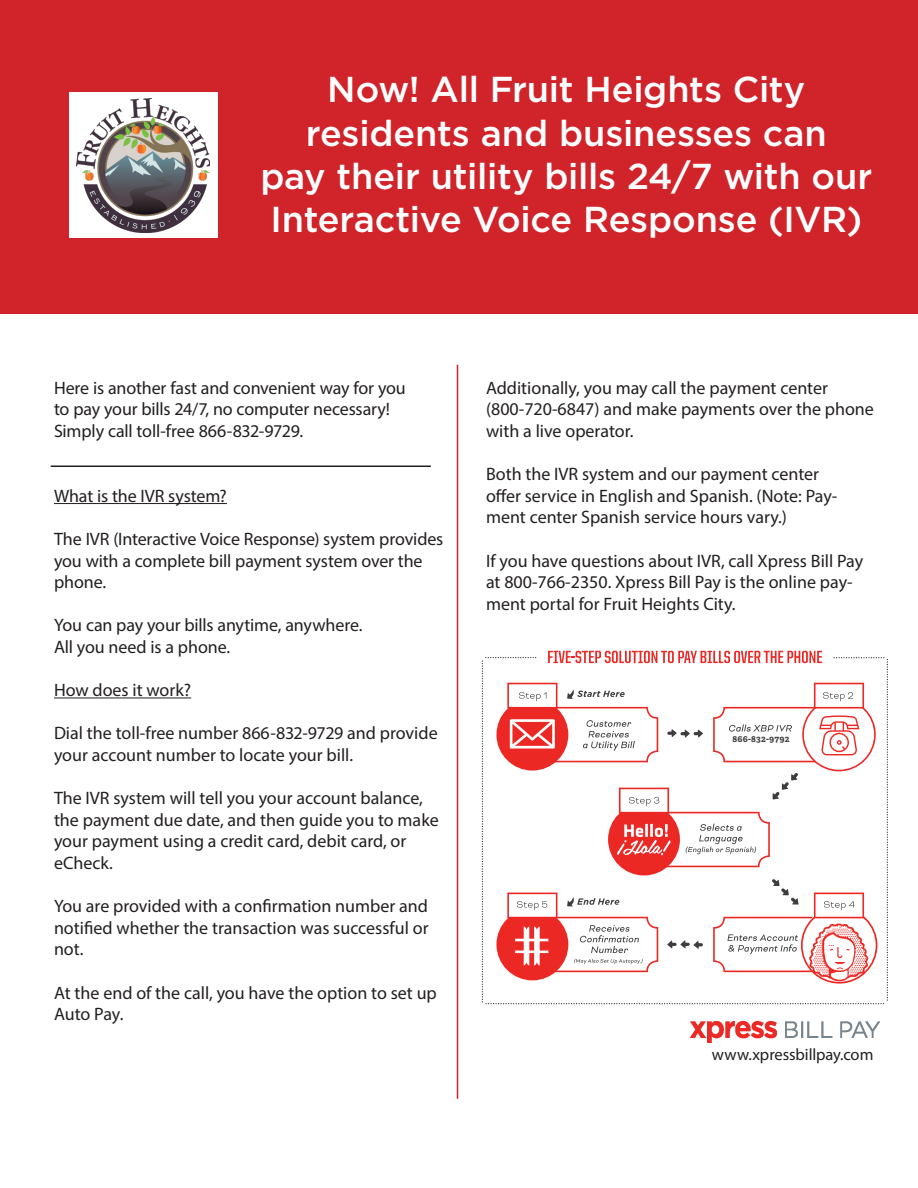
<style>
.page{position:relative;width:918px;height:1188px;background:#fff}
.page>*{position:absolute;margin:0;border:0;box-sizing:border-box;transform-origin:0 0}
.t1{font:500 36px "Gotham HTF";letter-spacing:-.005em;color:#fff}
.t2{font:18px/21.6px "Myriad Pro";color:#231f20}
.t3{font:16.5px "Myriad Pro";letter-spacing:-.005em;color:#231f20}
.t4{font:700 9px "Adelle";letter-spacing:.015em;color:#3d3d3d}
</style>
<div class="page">
<div style="left:0;top:0;width:918px;height:313px;background:#d1232a"></div>
<hr style="left:54px;top:503px;width:173px;height:1px;background:#231f20">
<hr style="left:54px;top:697px;width:137px;height:1px;background:#231f20">
<hr style="left:457px;top:365px;width:1px;height:734px;background:#d1232a">
<svg style="left:482px;top:651px;width:406px;height:353px"></svg>
<img style="left:690px;top:1022px;width:189px;height:21px">
<hr style="left:51px;top:466px;width:380px;height:1px;background:#231f20">
<div style="left:69px;top:93px;width:149px;height:145px;background:#fff"></div>
<img style="left:77px;top:98px;width:132px;height:134px">
<p class="t1" style="left:327px;top:69px;width:480px">Now! All Fruit Heights City</p>
<p class="t1" style="left:306px;top:112px;width:523px">residents and businesses can</p>
<p class="t1" style="left:260px;top:156px;width:613px">pay their utility bills 24/7 with our</p>
<p class="t1" style="left:270px;top:199px;width:593px">Interactive Voice Response (IVR)</p>
<p class="t2" style="left:54px;top:377px;width:353px">Here is another fast and convenient way for you to pay your bills 24/7, no computer necessary!<br>Simply call toll-free 866-832-9729.</p>
<p class="t2" style="left:54px;top:485px;width:174px">What is the IVR system?</p>
<p class="t2" style="left:54px;top:528px;width:391px">The IVR (Interactive Voice Response) system provides you with a complete bill payment system over the phone.</p>
<p class="t2" style="left:54px;top:614px;width:310px">You can pay your bills anytime, anywhere.</p>
<p class="t2" style="left:54px;top:636px;width:178px">All you need is a phone.</p>
<p class="t2" style="left:54px;top:679px;width:139px">How does it work?</p>
<p class="t2" style="left:54px;top:722px;width:385px">Dial the toll-free number 866-832-9729 and provide your account number to locate your bill.</p>
<p class="t2" style="left:54px;top:787px;width:386px">The IVR system will tell you your account balance, the payment due date, and then guide you to make your payment using a credit card, debit card, or eCheck.</p>
<p class="t2" style="left:54px;top:895px;width:376px;text-align:justify">You are provided with a confirmation number and notified whether the transaction was successful or not.</p>
<p class="t2" style="left:54px;top:981px;width:384px">At the end of the call, you have the option to set up<br>Auto Pay.</p>
<p class="t2" style="left:486px;top:377px;width:344px">Additionally, you may call the payment center</p>
<p class="t2" style="left:486px;top:398px;width:389px">(800-720-6847) and make payments over the phone with a live operator.</p>
<p class="t2" style="left:486px;top:463px;width:353px">Both the IVR system and our payment center offer service in English and Spanish. (Note: Pay&shy;ment center Spanish service hours vary.)</p>
<p class="t2" style="left:486px;top:549px;width:379px">If you have questions about IVR, call Xpress Bill Pay at 800-766-2350. Xpress Bill Pay is the online pay&shy;ment portal for Fruit Heights City.</p>
<p class="t4" style="left:732px;top:732px;width:59px">866-832-9792</p>
<p class="t3" style="left:712px;top:1044px;width:163px">www.xpressbillpay.com</p>
</div>
